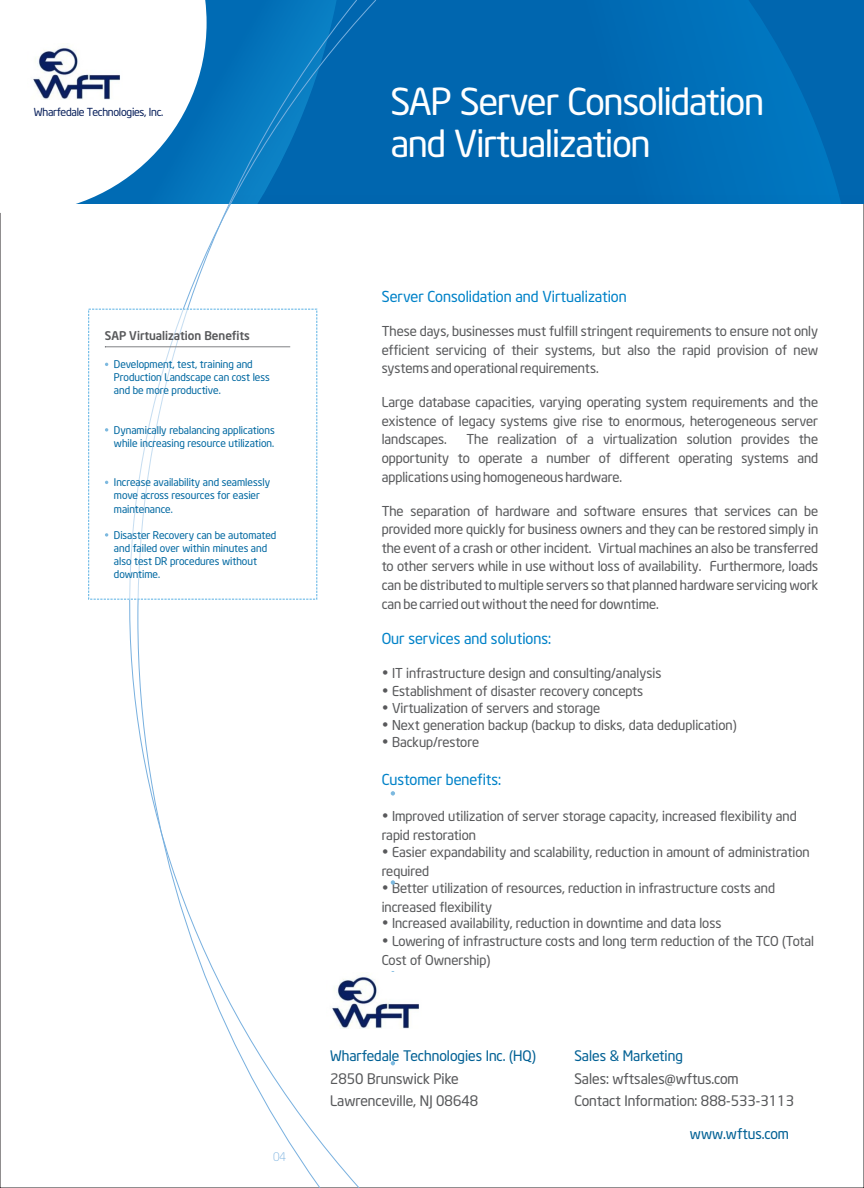
<style>
.page{position:relative;width:864px;height:1188px;background:#fff}
.page>*{position:absolute;margin:0;border:0;box-sizing:border-box;transform-origin:0 0}
.t1{font:36.75px/41.7px "Neo Sans Intel";letter-spacing:-.025em;color:#fff}
.t2{font:15px "Neo Sans Intel";color:#0082c8}
.t3{font:14.4px/22.4px "Neo Sans Intel";color:#58595b}
.t4{font:14.4px "Neo Sans Intel";color:#006094}
.t5{font:13.5px/18.6px "Neo Sans Intel";color:#58595b}
.t6{font:500 11.85px "Neo Sans Intel";color:#58595b}
.t7{font:300 11.7px "Neo Sans Intel";color:#78b0df}
.t8{font:10.95px "Neo Sans Intel";letter-spacing:-.025em;color:#0a215c}
.t9{font:10.5px/13.2px "Neo Sans Intel";color:#0068a1}
</style>
<div class="page">
<svg style="left:377px;top:0;width:484px;height:204px;background:#0069b2"></svg>
<img style="left:33px;top:52px;width:11px;height:47px">
<svg style="left:44px;top:0;width:333px;height:1188px"></svg>
<div style="left:89px;top:309px;width:228px;height:290px;background:#fff"></div>
<div style="left:88px;top:309px;width:229px;height:291px;border:1px dashed #6bb9e7"></div>
<svg style="left:391px;top:791px;width:4px;height:5px"></svg>
<svg style="left:391px;top:1061px;width:4px;height:4px"></svg>
<svg style="left:105px;top:428px;width:3px;height:4px"></svg>
<svg style="left:105px;top:533px;width:3px;height:4px"></svg>
<svg style="left:104px;top:346px;width:187px;height:2px"></svg>
<img style="left:326px;top:973px;width:93px;height:56px">
<svg style="left:390px;top:880px;width:5px;height:5px"></svg>
<p class="t8" style="left:34px;top:108px;width:131px">Wharfedale Technologies, Inc.</p>
<h1 class="t1" style="left:391px;top:84px;width:375px">SAP Server Consolidation and Virtualization</h1>
<p class="t6" style="left:105px;top:331px;width:147px">SAP Virtualization Benefits</p>
<p class="t9" style="left:114px;top:358px;width:157px">Development, test, training and<br>Production Landscape can cost less and be more productive.</p>
<p class="t9" style="left:114px;top:424px;width:162px">Dynamically rebalancing applications while increasing resource utilization.</p>
<p class="t9" style="left:114px;top:477px;width:158px">Increase availability and seamlessly move across resources for easier maintenance.</p>
<p class="t9" style="left:114px;top:529px;width:164px">Disaster Recovery can be automated and failed over within minutes and also test DR procedures without downtime.</p>
<p class="t7" style="left:273px;top:1152px;width:14px">04</p>
<p class="t2" style="left:382px;top:291px;width:247px">Server Consolidation and Virtualization</p>
<p class="t5" style="left:382px;top:323px;width:438px;text-align:justify">These days, businesses must fulfill stringent requirements to ensure not only efficient servicing of their systems, but also the rapid provision of new systems and operational requirements.</p>
<p class="t5" style="left:382px;top:394px;width:438px;text-align:justify">Large database capacities, varying operating system requirements and the existence of legacy systems give rise to enormous, heterogeneous server landscapes.</p>
<p class="t5" style="left:382px;top:431px;width:438px;text-align:justify;text-indent:85px">The realization of a virtualization solution provides the opportunity to operate a number of different operating systems and applications using homogeneous hardware.</p>
<p class="t5" style="left:382px;top:502px;width:438px;text-align:justify">The separation of hardware and software ensures that services can be provided more quickly for business owners and they can be restored simply in the event of a crash or other incident. Virtual machines an also be transferred to other servers while in use without loss of availability. Furthermore, loads can be distributed to multiple servers so that planned hardware servicing work can be carried out without the need for downtime.</p>
<p class="t2" style="left:382px;top:633px;width:171px">Our services and solutions:</p>
<p class="t5" style="left:392px;top:666px;width:346px;line-height:17.2px">IT infrastructure design and consulting/analysis Establishment of disaster recovery concepts<br>Virtualization of servers and storage<br>Next generation backup (backup to disks, data deduplication)<br>Backup/restore</p>
<p class="t2" style="left:382px;top:773px;width:121px">Customer benefits:</p>
<p class="t5" style="left:382px;top:808px;width:416px;text-indent:10px">Improved utilization of server storage capacity, increased flexibility and rapid restoration</p>
<p class="t5" style="left:382px;top:843px;width:429px;text-indent:10px">Easier expandability and scalability, reduction in amount of administration required</p>
<p class="t5" style="left:382px;top:879px;width:395px;text-indent:10px">Better utilization of resources, reduction in infrastructure costs and increased flexibility</p>
<p class="t5" style="left:392px;top:916px;width:424px;line-height:17.2px">Increased availability, reduction in downtime and data loss<br>Lowering of infrastructure costs and long term reduction of the TCO (Total</p>
<p class="t5" style="left:382px;top:952px;width:110px">Cost of Ownership)</p>
<p class="t4" style="left:330px;top:1050px;width:208px">Wharfedale Technologies Inc. (HQ)</p>
<p class="t3" style="left:330px;top:1068px;width:150px">2850 Brunswick Pike<br>Lawrenceville, NJ 08648</p>
<p class="t4" style="left:574px;top:1050px;width:110px">Sales &amp; Marketing</p>
<p class="t3" style="left:574px;top:1068px;width:221px">Sales: wftsales@wftus.com<br>Contact Information: 888-533-3113</p>
<p class="t4" style="left:690px;top:1128px;width:101px">www.wftus.com</p>
</div>
